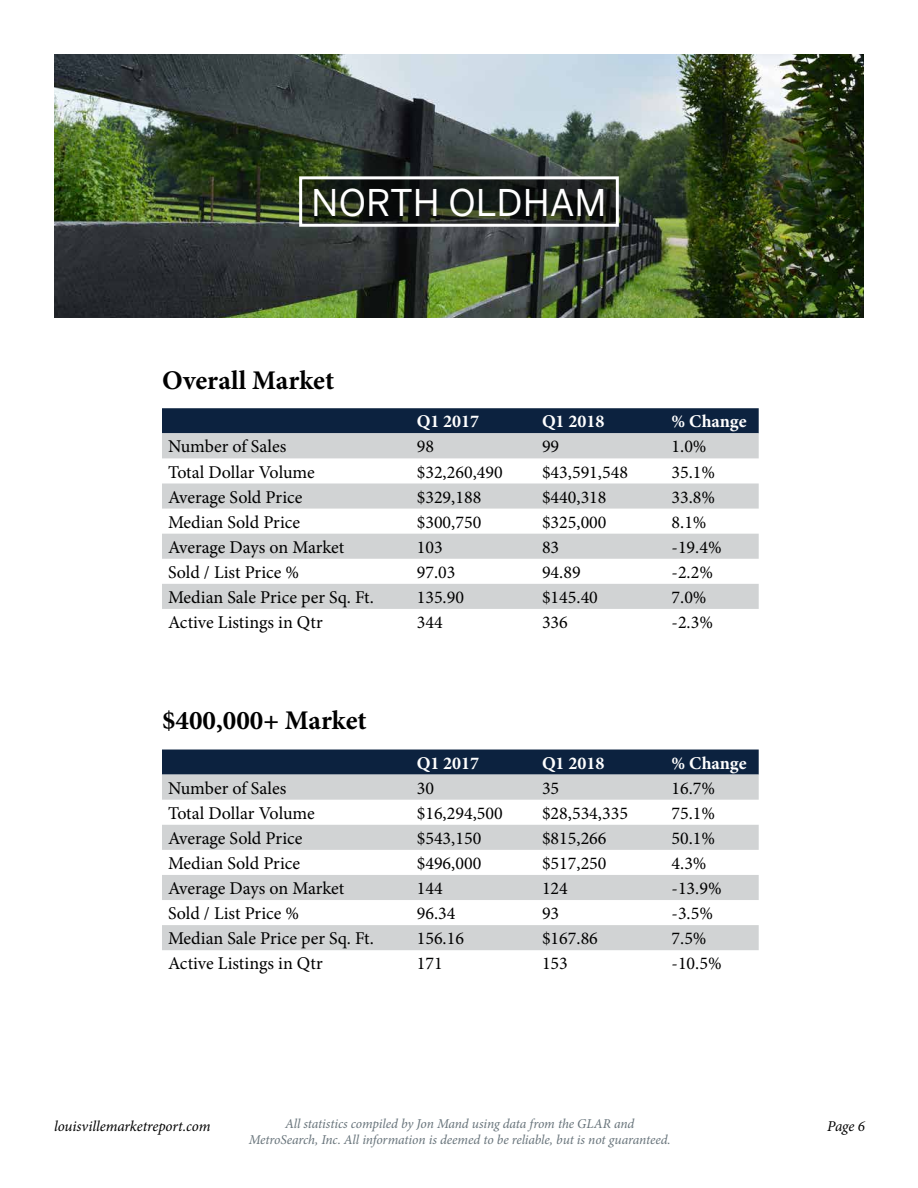
<style>
.page{position:relative;width:918px;height:1188px;background:#fff}
.page>*{position:absolute;margin:0;border:0;box-sizing:border-box;transform-origin:0 0}
.t1{font:36.6px "Benton Sans";color:#fff}
.t2{font:700 27px "Minion Pro";color:#000}
.t3{font:18px "Minion Pro";color:#000}
.t4{font:700 18px "Minion Pro";color:#fff}
.t5{font:italic 15px "Minion Pro";letter-spacing:-.005em;color:#000}
.t6{font:italic 13.5px "Minion Pro";letter-spacing:-.01em;color:#67737a}
</style>
<div class="page">
<img style="left:54px;top:55px;width:810px;height:262px">
<svg style="left:303px;top:180px;width:312px;height:43px;background:#191e17"></svg>
<div style="left:299px;top:176px;width:320px;height:51px;border:3px solid #fff"></div>
<div style="left:162px;top:408px;width:597px;height:25px;background:#0c223f"></div>
<svg style="left:162px;top:433px;width:597px;height:176px;fill:#d1d3d4"></svg>
<div style="left:162px;top:750px;width:597px;height:25px;background:#0c223f"></div>
<svg style="left:162px;top:775px;width:597px;height:175px;fill:#d1d3d4"></svg>
<h1 class="t1" style="left:311px;top:181px;width:297px">NORTH OLDHAM</h1>
<h2 class="t2" style="left:162px;top:362px;width:174px">Overall Market</h2>
<p class="t4" style="left:417px;top:409px;width:64px">Q1 2017</p>
<p class="t4" style="left:542px;top:409px;width:64px">Q1 2018</p>
<p class="t4" style="left:672px;top:409px;width:77px">% Change</p>
<p class="t3" style="left:168px;top:435px;width:120px">Number of Sales</p>
<p class="t3" style="left:417px;top:435px;width:19px">98</p>
<p class="t3" style="left:542px;top:435px;width:19px">99</p>
<p class="t3" style="left:672px;top:435px;width:36px">1.0%</p>
<p class="t3" style="left:168px;top:460px;width:148px">Total Dollar Volume</p>
<p class="t3" style="left:417px;top:460px;width:87px">$32,260,490</p>
<p class="t3" style="left:542px;top:460px;width:87px">$43,591,548</p>
<p class="t3" style="left:672px;top:460px;width:45px">35.1%</p>
<p class="t3" style="left:168px;top:485px;width:136px">Average Sold Price</p>
<p class="t3" style="left:417px;top:485px;width:66px">$329,188</p>
<p class="t3" style="left:542px;top:485px;width:66px">$440,318</p>
<p class="t3" style="left:672px;top:485px;width:45px">33.8%</p>
<p class="t3" style="left:168px;top:510px;width:134px">Median Sold Price</p>
<p class="t3" style="left:417px;top:510px;width:66px">$300,750</p>
<p class="t3" style="left:542px;top:510px;width:66px">$325,000</p>
<p class="t3" style="left:672px;top:510px;width:36px">8.1%</p>
<p class="t3" style="left:168px;top:535px;width:178px">Average Days on Market</p>
<p class="t3" style="left:417px;top:535px;width:27px">103</p>
<p class="t3" style="left:542px;top:535px;width:19px">83</p>
<p class="t3" style="left:672px;top:535px;width:52px">-19.4%</p>
<p class="t3" style="left:168px;top:560px;width:133px">Sold / List Price %</p>
<p class="t3" style="left:417px;top:560px;width:40px">97.03</p>
<p class="t3" style="left:542px;top:560px;width:40px">94.89</p>
<p class="t3" style="left:672px;top:560px;width:43px">-2.2%</p>
<p class="t3" style="left:168px;top:585px;width:207px">Median Sale Price per Sq. Ft.</p>
<p class="t3" style="left:417px;top:585px;width:49px">135.90</p>
<p class="t3" style="left:542px;top:585px;width:57px">$145.40</p>
<p class="t3" style="left:672px;top:585px;width:36px">7.0%</p>
<p class="t3" style="left:168px;top:610px;width:156px">Active Listings in Qtr</p>
<p class="t3" style="left:417px;top:610px;width:27px">344</p>
<p class="t3" style="left:542px;top:610px;width:27px">336</p>
<p class="t3" style="left:672px;top:610px;width:43px">-2.3%</p>
<h2 class="t2" style="left:162px;top:701px;width:206px">$400,000+ Market</h2>
<p class="t4" style="left:417px;top:750px;width:64px">Q1 2017</p>
<p class="t4" style="left:542px;top:750px;width:64px">Q1 2018</p>
<p class="t4" style="left:672px;top:750px;width:77px">% Change</p>
<p class="t3" style="left:168px;top:776px;width:120px">Number of Sales</p>
<p class="t3" style="left:417px;top:776px;width:19px">30</p>
<p class="t3" style="left:542px;top:776px;width:19px">35</p>
<p class="t3" style="left:672px;top:776px;width:45px">16.7%</p>
<p class="t3" style="left:168px;top:801px;width:148px">Total Dollar Volume</p>
<p class="t3" style="left:417px;top:801px;width:87px">$16,294,500</p>
<p class="t3" style="left:542px;top:801px;width:87px">$28,534,335</p>
<p class="t3" style="left:672px;top:801px;width:45px">75.1%</p>
<p class="t3" style="left:168px;top:826px;width:136px">Average Sold Price</p>
<p class="t3" style="left:417px;top:826px;width:66px">$543,150</p>
<p class="t3" style="left:542px;top:826px;width:66px">$815,266</p>
<p class="t3" style="left:672px;top:826px;width:45px">50.1%</p>
<p class="t3" style="left:168px;top:851px;width:134px">Median Sold Price</p>
<p class="t3" style="left:417px;top:851px;width:66px">$496,000</p>
<p class="t3" style="left:542px;top:851px;width:66px">$517,250</p>
<p class="t3" style="left:672px;top:851px;width:36px">4.3%</p>
<p class="t3" style="left:168px;top:876px;width:178px">Average Days on Market</p>
<p class="t3" style="left:417px;top:876px;width:27px">144</p>
<p class="t3" style="left:542px;top:876px;width:27px">124</p>
<p class="t3" style="left:672px;top:876px;width:52px">-13.9%</p>
<p class="t3" style="left:168px;top:901px;width:133px">Sold / List Price %</p>
<p class="t3" style="left:417px;top:901px;width:40px">96.34</p>
<p class="t3" style="left:542px;top:901px;width:19px">93</p>
<p class="t3" style="left:672px;top:901px;width:43px">-3.5%</p>
<p class="t3" style="left:168px;top:926px;width:207px">Median Sale Price per Sq. Ft.</p>
<p class="t3" style="left:417px;top:926px;width:49px">156.16</p>
<p class="t3" style="left:542px;top:926px;width:57px">$167.86</p>
<p class="t3" style="left:672px;top:926px;width:36px">7.5%</p>
<p class="t3" style="left:168px;top:952px;width:156px">Active Listings in Qtr</p>
<p class="t3" style="left:417px;top:952px;width:27px">171</p>
<p class="t3" style="left:542px;top:952px;width:27px">153</p>
<p class="t3" style="left:672px;top:952px;width:52px">-10.5%</p>
<p class="t5" style="left:54px;top:1116px;width:158px">louisvillemarketreport.com</p>
<p class="t6" style="left:285px;top:1114px;width:351px">All statistics compiled by Jon Mand using data from the GLAR and</p>
<p class="t5" style="left:827px;top:1116px;width:39px">Page 6</p>
<p class="t6" style="left:249px;top:1131px;width:424px">MetroSearch, Inc. All information is deemed to be reliable, but is not guaranteed.</p>
</div>
